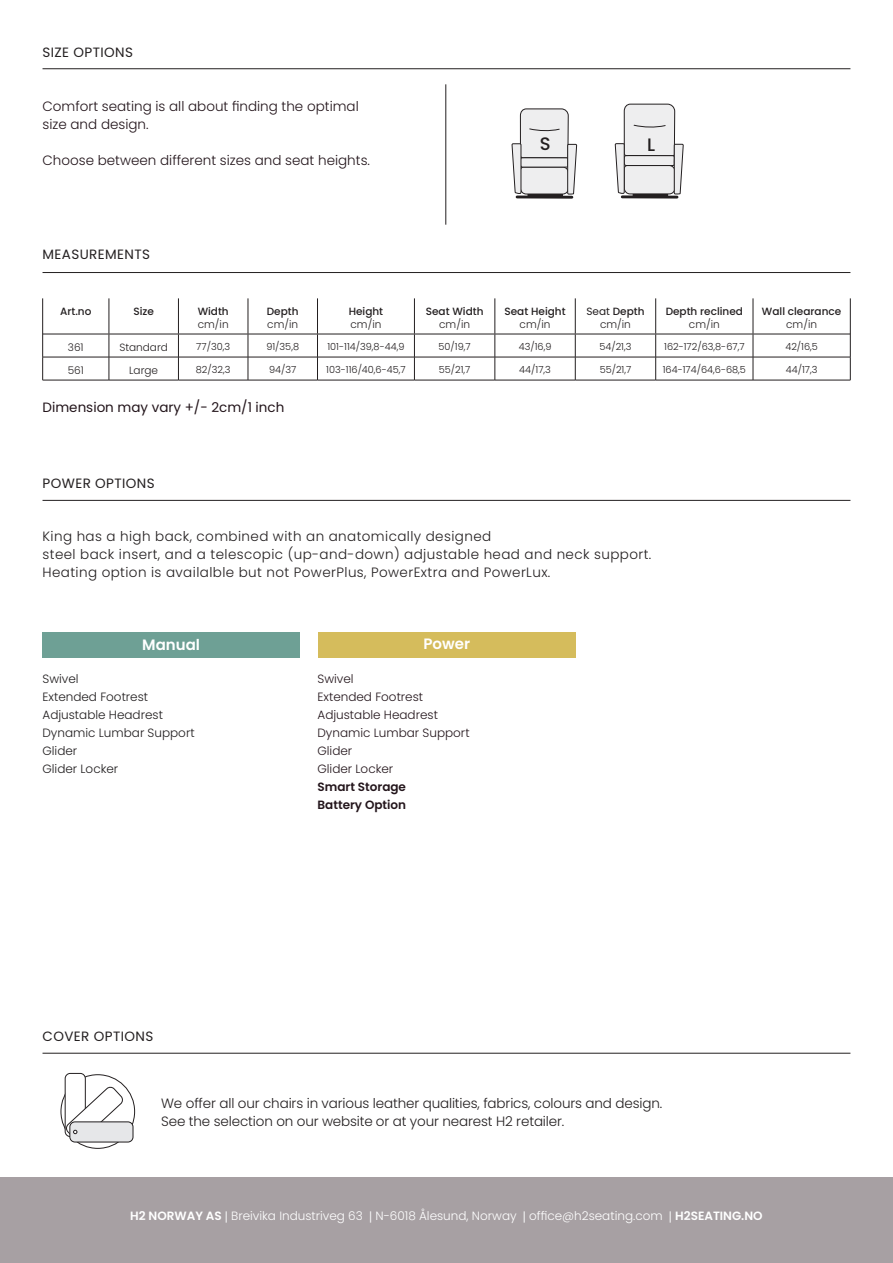
<style>
.page{position:relative;width:893px;height:1263px;background:#fff}
.page>*{position:absolute;margin:0;border:0;box-sizing:border-box;transform-origin:0 0}
.t1{font:500 18px "Poppins";color:#231f20}
.t2{font:600 15px "Poppins";color:#fff}
.t3{font:300 13.5px/18px "Poppins";letter-spacing:.03em;color:#231f20}
.t4{font:300 13.5px/18px "Poppins";letter-spacing:-.01em;color:#231f20}
.t5{font:300 13.5px/18px "Poppins";color:#23151b}
.t6{font:13.5px "Poppins";letter-spacing:.03em;color:#231f20}
.t7{font:13.5px "Poppins";color:#23151b}
.t8{font:300 12px "Poppins";color:#fff}
.t9{font:300 12px/18px "Poppins";color:#201d1e}
.t10{font:300 12px/18px "Poppins";color:#23151b}
.t11{font:600 12px/18px "Poppins";color:#23151b}
.t12{font:500 10.5px/12.6px "Poppins";color:#231f20;text-align:center}
.t13{font:300 10.5px "Poppins";color:#231f20}
.t14{font:300 9.75px "Poppins";color:#231f20}
.s1{font-weight:400}
.s2{font-weight:300}
.s3{font-weight:600}
.s4{font-family:"Arial";font-weight:400}
</style>
<div class="page">
<svg style="left:512px;top:109px;width:65px;height:90px;background:#d7d7d8"></svg>
<div style="left:0;top:1178px;width:893px;height:85px;background:#a7a0a3"></div>
<hr style="left:43px;top:1053px;width:807px;height:1px;background:#231f20">
<hr style="left:43px;top:68px;width:807px;height:1px;background:#231f20">
<hr style="left:445px;top:84px;width:1px;height:141px;background:#231f20">
<svg style="left:615px;top:104px;width:68px;height:95px;background:#d9d8d9"></svg>
<hr style="left:42px;top:298px;width:1px;height:36px;background:#231f20">
<hr style="left:109px;top:298px;width:1px;height:36px;background:#231f20">
<hr style="left:178px;top:298px;width:1px;height:36px;background:#231f20">
<hr style="left:248px;top:298px;width:1px;height:36px;background:#231f20">
<hr style="left:317px;top:298px;width:1px;height:36px;background:#231f20">
<hr style="left:414px;top:298px;width:1px;height:36px;background:#231f20">
<hr style="left:495px;top:298px;width:1px;height:36px;background:#231f20">
<hr style="left:575px;top:298px;width:1px;height:36px;background:#231f20">
<hr style="left:655px;top:298px;width:1px;height:36px;background:#231f20">
<hr style="left:753px;top:298px;width:1px;height:36px;background:#231f20">
<hr style="left:850px;top:298px;width:1px;height:36px;background:#231f20">
<hr style="left:43px;top:357px;width:66px;height:1px;background:#231f20">
<svg style="left:42px;top:334px;width:1px;height:46px"></svg>
<hr style="left:109px;top:357px;width:69px;height:1px;background:#231f20">
<svg style="left:109px;top:335px;width:1px;height:45px"></svg>
<hr style="left:178px;top:357px;width:70px;height:1px;background:#231f20">
<svg style="left:178px;top:335px;width:1px;height:45px"></svg>
<hr style="left:248px;top:357px;width:69px;height:1px;background:#231f20">
<svg style="left:248px;top:335px;width:1px;height:45px"></svg>
<hr style="left:317px;top:357px;width:97px;height:1px;background:#231f20">
<svg style="left:317px;top:335px;width:1px;height:45px"></svg>
<hr style="left:414px;top:357px;width:81px;height:1px;background:#231f20">
<svg style="left:414px;top:335px;width:1px;height:45px"></svg>
<hr style="left:495px;top:357px;width:80px;height:1px;background:#231f20">
<svg style="left:495px;top:335px;width:1px;height:45px"></svg>
<hr style="left:575px;top:357px;width:81px;height:1px;background:#231f20">
<svg style="left:575px;top:335px;width:1px;height:45px"></svg>
<hr style="left:656px;top:357px;width:97px;height:1px;background:#231f20">
<svg style="left:655px;top:335px;width:1px;height:45px"></svg>
<hr style="left:753px;top:357px;width:97px;height:1px;background:#231f20">
<svg style="left:753px;top:335px;width:1px;height:45px"></svg>
<svg style="left:850px;top:334px;width:1px;height:46px"></svg>
<hr style="left:43px;top:380px;width:66px;height:1px;background:#231f20">
<hr style="left:109px;top:380px;width:69px;height:1px;background:#231f20">
<hr style="left:178px;top:380px;width:70px;height:1px;background:#231f20">
<hr style="left:248px;top:380px;width:69px;height:1px;background:#231f20">
<hr style="left:317px;top:380px;width:97px;height:1px;background:#231f20">
<hr style="left:414px;top:380px;width:81px;height:1px;background:#231f20">
<hr style="left:495px;top:380px;width:80px;height:1px;background:#231f20">
<hr style="left:575px;top:380px;width:81px;height:1px;background:#231f20">
<hr style="left:656px;top:380px;width:97px;height:1px;background:#231f20">
<hr style="left:753px;top:380px;width:97px;height:1px;background:#231f20">
<hr style="left:43px;top:334px;width:66px;height:1px;background:#231f20">
<hr style="left:109px;top:334px;width:69px;height:1px;background:#231f20">
<hr style="left:178px;top:334px;width:70px;height:1px;background:#231f20">
<hr style="left:248px;top:334px;width:69px;height:1px;background:#231f20">
<hr style="left:317px;top:334px;width:97px;height:1px;background:#231f20">
<hr style="left:414px;top:334px;width:81px;height:1px;background:#231f20">
<hr style="left:495px;top:334px;width:80px;height:1px;background:#231f20">
<hr style="left:575px;top:334px;width:81px;height:1px;background:#231f20">
<hr style="left:656px;top:334px;width:97px;height:1px;background:#231f20">
<hr style="left:753px;top:334px;width:97px;height:1px;background:#231f20">
<hr style="left:43px;top:272px;width:807px;height:1px;background:#231f20">
<hr style="left:43px;top:500px;width:807px;height:1px;background:#231f20">
<div style="left:43px;top:632px;width:257px;height:26px;background:#6ea095"></div>
<div style="left:317px;top:632px;width:258px;height:26px;background:#d5bc5c"></div>
<svg style="left:61px;top:1075px;width:74px;height:73px"></svg>
<div style="left:61px;top:1074px;width:74px;height:75px;border:1px solid #231f20;border-radius:50%"></div>
<div style="left:65px;top:1073px;width:20px;height:63px;background:#fff;border-radius:5px"></div>
<div style="left:65px;top:1073px;width:21px;height:64px;border:1px solid #231f20;border-radius:5px"></div>
<div style="left:70px;top:1122px;width:63px;height:20px;background:#e6e7e9;border-radius:5px"></div>
<div style="left:69px;top:1121px;width:64px;height:21px;border:1px solid #201d1e;border-radius:5px"></div>
<svg style="left:65px;top:1086px;width:59px;height:56px"></svg>
<p class="t6" style="left:43px;top:44px;width:92px">SIZE OPTIONS</p>
<p class="t5" style="left:43px;top:98px;width:318px">Comfort seating is all about finding the optimal size and design.</p>
<p class="t5" style="left:43px;top:152px;width:329px">Choose between different sizes and seat heights.</p>
<p class="t6" style="left:43px;top:246px;width:109px">MEASUREMENTS</p>
<p class="t12" style="left:60px;top:305px;width:33px">Art.no</p>
<p class="t12" style="left:133px;top:305px;width:22px">Size</p>
<p class="t12" style="left:198px;top:305px;width:33px">Width</p>
<p class="t13" style="left:198px;top:318px;width:32px">cm/in</p>
<p class="t12" style="left:267px;top:305px;width:33px">Depth</p>
<p class="t13" style="left:267px;top:318px;width:32px">cm/in</p>
<p class="t12" style="left:349px;top:305px;width:36px">Height</p>
<p class="t13" style="left:351px;top:318px;width:32px">cm/in</p>
<h1 class="t1" style="left:540px;top:134px;width:12px">S</h1>
<h1 class="t1" style="left:647px;top:134px;width:9px">L</h1>
<p class="t12" style="left:426px;top:305px;width:59px">Seat Width</p>
<p class="t13" style="left:439px;top:318px;width:32px">cm/in</p>
<p class="t12" style="left:504px;top:305px;width:63px">Seat Height</p>
<p class="t13" style="left:520px;top:318px;width:32px">cm/in</p>
<p class="t12" style="left:586px;top:305px;width:60px"><span class="s1">Seat</span> Depth <span class="s2">cm/in</span></p>
<p class="t12" style="left:666px;top:305px;width:79px">Depth reclined</p>
<p class="t13" style="left:689px;top:318px;width:32px">cm/in</p>
<p class="t12" style="left:762px;top:305px;width:81px">Wall clearance</p>
<p class="t13" style="left:786px;top:318px;width:32px">cm/in</p>
<p class="t13" style="left:68px;top:341px;width:17px">361</p>
<p class="t13" style="left:119px;top:341px;width:50px">Standard</p>
<p class="t14" style="left:196px;top:341px;width:35px">77/30,3</p>
<p class="t14" style="left:266px;top:341px;width:34px">91/35,8</p>
<p class="t14" style="left:327px;top:341px;width:79px">101-114/39,8-44,9</p>
<p class="t14" style="left:439px;top:341px;width:34px">50/19,7</p>
<p class="t14" style="left:519px;top:341px;width:34px">43/16,9</p>
<p class="t14" style="left:599px;top:341px;width:34px">54/21,3</p>
<p class="t14" style="left:664px;top:341px;width:82px">162-172/63,8-67,7</p>
<p class="t14" style="left:785px;top:341px;width:34px">42/16,5</p>
<p class="t13" style="left:68px;top:364px;width:18px">561</p>
<p class="t13" style="left:129px;top:364px;width:30px">Large</p>
<p class="t14" style="left:196px;top:364px;width:36px">82/32,3</p>
<p class="t14" style="left:269px;top:364px;width:29px">94/37</p>
<p class="t14" style="left:326px;top:364px;width:81px">103-116/40,6-45,7</p>
<p class="t14" style="left:439px;top:364px;width:33px">55/21,7</p>
<p class="t14" style="left:519px;top:364px;width:33px">44/17,3</p>
<p class="t14" style="left:600px;top:364px;width:33px">55/21,7</p>
<p class="t14" style="left:663px;top:364px;width:85px">164-174/64,6-68,5</p>
<p class="t14" style="left:786px;top:364px;width:33px">44/17,3</p>
<p class="t7" style="left:43px;top:399px;width:243px">Dimension may vary +/- 2cm/1 inch</p>
<p class="t6" style="left:43px;top:476px;width:114px">POWER OPTIONS</p>
<p class="t3" style="left:43px;top:527px;width:610px">King has a high back, combined with an anatomically designed<br>steel back insert, and a telescopic (up-and-down) adjustable head and neck support.<br>Heating option is availalble but not PowerPlus, PowerExtra and PowerLux.</p>
<p class="t2" style="left:142px;top:636px;width:59px">Manual</p>
<p class="t9" style="left:43px;top:669px;width:154px">Swivel<br>Extended Footrest<br>Adjustable Headrest<br>Dynamic Lumbar Support<br>Glider<br>Glider Locker</p>
<p class="t6" style="left:43px;top:1028px;width:112px">COVER OPTIONS</p>
<p class="t2" style="left:423px;top:635px;width:48px">Power</p>
<p class="t10" style="left:317px;top:669px;width:154px">Swivel<br>Extended Footrest<br>Adjustable Headrest<br>Dynamic Lumbar Support<br>Glider<br>Glider Locker</p>
<p class="t11" style="left:317px;top:777px;width:90px">Smart Storage<br>Battery Option</p>
<p class="t4" style="left:161px;top:1094px;width:503px">We offer all our chairs in various leather qualities, fabrics, colours and design.<br>See the selection on our website or at your nearest H2 retailer.</p>
<p class="t8" style="left:130px;top:1209px;width:634px"><span class="s3">H2 NORWAY AS</span> <span class="s4">|</span> Breivika Industriveg 63 <span class="s4">|</span> N-6018 Ålesund, Norway <span class="s4">|</span> office@h2seating.com <span class="s4">|</span> <span class="s3">H2SEATING.NO</span></p>
</div>
